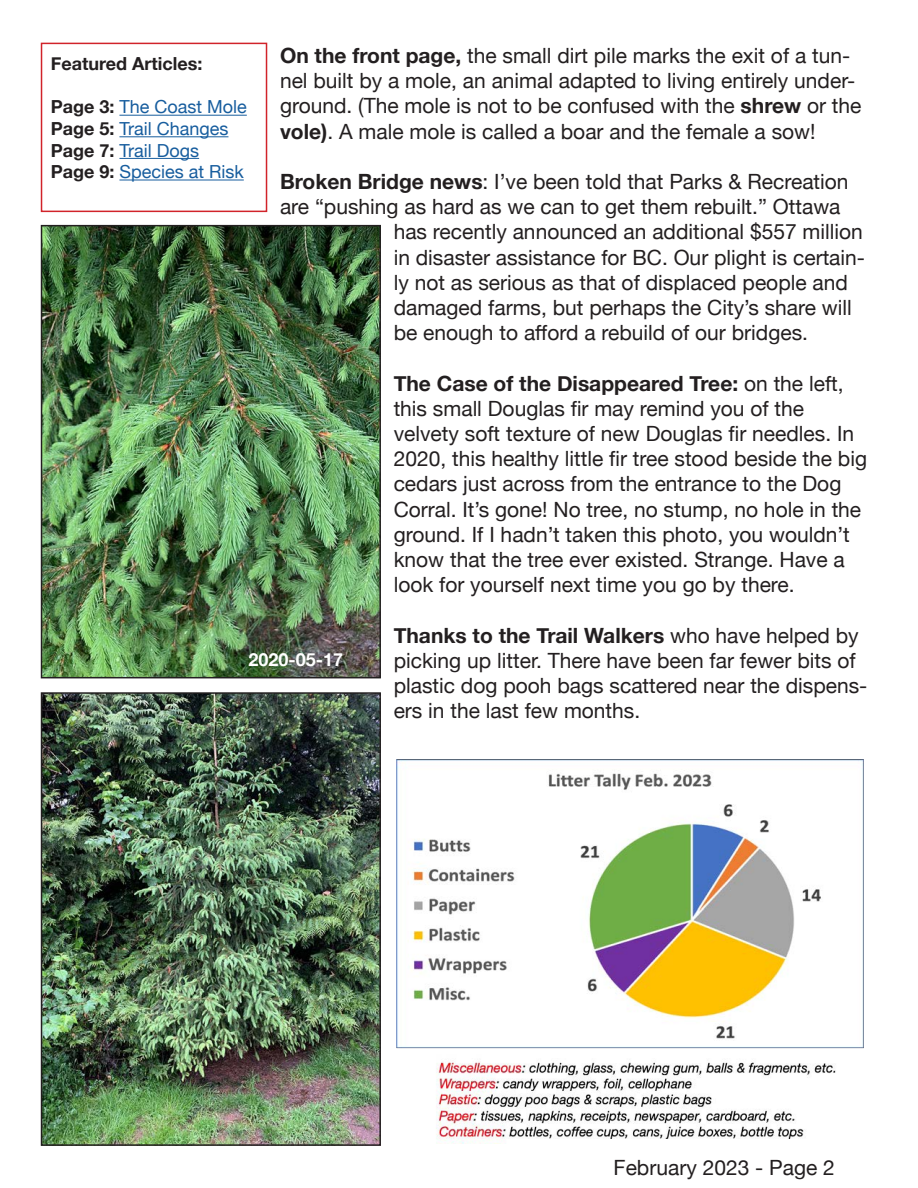
<style>
.page{position:relative;width:918px;height:1188px;background:#fff}
.page>*{position:absolute;margin:0;border:0;box-sizing:border-box;transform-origin:0 0}
.t1{font:21px/25.2px "Helvetica Neue";color:#231f20}
.t2{font:18px/21.6px "Helvetica Neue";color:#175d9e}
.t3{font:700 18px "Helvetica Neue";color:#231f20}
.t4{font:700 18px "Helvetica Neue";color:#fff}
.s1{font-weight:700}
.s2{font-weight:700;color:#231f20}
</style>
<div class="page">
<img style="left:396px;top:759px;width:468px;height:290px">
<img style="left:436px;top:1062px;width:400px;height:81px">
<hr style="left:119px;top:115px;width:128px;height:1px;background:#175d9e">
<hr style="left:119px;top:136px;width:109px;height:1px;background:#175d9e">
<hr style="left:119px;top:158px;width:80px;height:1px;background:#175d9e">
<hr style="left:119px;top:180px;width:125px;height:1px;background:#175d9e">
<div style="left:41px;top:43px;width:226px;height:169px;border:2px solid #d1232a"></div>
<img style="left:44px;top:228px;width:334px;height:447px">
<div style="left:41px;top:225px;width:340px;height:453px;border:2px solid #231f20"></div>
<img style="left:44px;top:695px;width:334px;height:448px">
<div style="left:41px;top:692px;width:340px;height:454px;border:2px solid #231f20"></div>
<p class="t1" style="left:280px;top:44px;width:583px"><span class="s1">On the front page,</span> the small dirt pile marks the exit of a tun&shy;nel built by a mole, an animal adapted to living entirely under&shy;ground. (The mole is not to be confused with the <span class="s1">shrew</span> or the <span class="s1">vole)</span>. A male mole is called a boar and the female a sow!</p>
<p class="t1" style="left:280px;top:170px;width:570px"><span class="s1">Broken Bridge news</span>: I’ve been told that Parks &amp; Recreation</p>
<p class="t1" style="left:280px;top:195px;width:562px">are “pushing as hard as we can to get them rebuilt.” Ottawa</p>
<p class="t1" style="left:394px;top:221px;width:471px">has recently announced an additional $557 million</p>
<p class="t1" style="left:394px;top:246px;width:473px">in disaster assistance for BC. Our plight is certain-</p>
<p class="t1" style="left:394px;top:271px;width:456px">ly not as serious as that of displaced people and</p>
<p class="t1" style="left:394px;top:296px;width:460px">damaged farms, but perhaps the City’s share will</p>
<p class="t1" style="left:394px;top:321px;width:416px">be enough to afford a rebuild of our bridges.</p>
<p class="t1" style="left:394px;top:372px;width:475px"><span class="s1">The Case of the Disappeared Tree:</span> on the left, this small Douglas fir may remind you of the velvety soft texture of new Douglas fir needles. In 2020, this healthy little fir tree stood beside the big cedars just across from the entrance to the Dog Corral. It’s gone! No tree, no stump, no hole in the ground. If I hadn’t taken this photo, you wouldn’t know that the tree ever existed. Strange. Have a look for yourself next time you go by there.</p>
<p class="t1" style="left:394px;top:624px;width:475px"><span class="s1">Thanks to the Trail Walkers</span> who have helped by picking up litter. There have been far fewer bits of plastic dog pooh bags scattered near the dispens&shy;ers in the last few months.</p>
<p class="t3" style="left:51px;top:50px;width:153px">Featured Articles:</p>
<p class="t2" style="left:51px;top:97px;width:198px"><span class="s2">Page 3:</span> The Coast Mole<br><span class="s2">Page 5:</span> Trail Changes<br><span class="s2">Page 7:</span> Trail Dogs<br><span class="s2">Page 9:</span> Species at Risk</p>
<p class="t4" style="left:249px;top:645px;width:96px">2020-05-17</p>
<p class="t1" style="left:614px;top:1156px;width:223px">February 2023 - Page 2</p>
</div>
